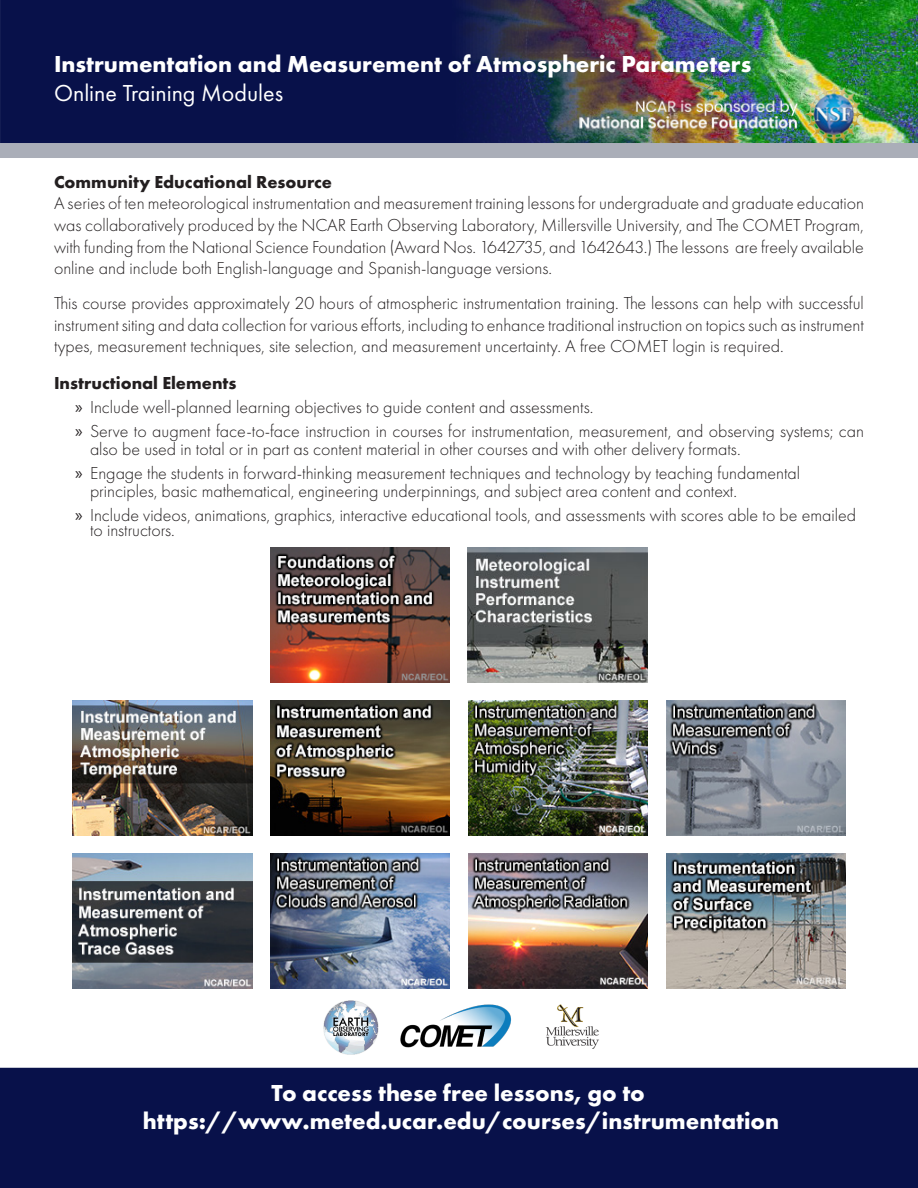
<style>
.page{position:relative;width:918px;height:1188px;background:#fff}
.page>*{position:absolute;margin:0;border:0;box-sizing:border-box;transform-origin:0 0}
.t1{font:700 24px/28.8px "Futura PT";color:#fff}
.t2{font:300 18px/21.6px "Futura PT";color:#231f20}
.t3{font:700 18px "Futura PT";color:#231f20}
.s1{font-weight:400}
.s2{font-family:"Myriad Pro";font-weight:400}
</style>
<div class="page">
<div style="left:0;top:1068px;width:918px;height:120px;background:#08114a"></div>
<img style="left:893px;top:0;width:25px;height:143px">
<img style="left:0;top:0;width:893px;height:143px">
<img style="left:324px;top:1001px;width:54px;height:54px">
<img style="left:400px;top:1004px;width:111px;height:44px">
<img style="left:546px;top:1004px;width:53px;height:45px">
<div style="left:0;top:143px;width:918px;height:15px;background:#aaaeb8"></div>
<img style="left:569px;top:84px;width:303px;height:60px">
<img style="left:270px;top:547px;width:180px;height:135px">
<img style="left:72px;top:700px;width:180px;height:136px">
<img style="left:467px;top:547px;width:180px;height:135px">
<img style="left:270px;top:700px;width:180px;height:136px">
<img style="left:72px;top:854px;width:180px;height:134px">
<img style="left:468px;top:700px;width:180px;height:136px">
<img style="left:666px;top:700px;width:180px;height:136px">
<img style="left:468px;top:854px;width:180px;height:134px">
<img style="left:270px;top:854px;width:180px;height:134px">
<img style="left:666px;top:854px;width:180px;height:134px">
<p class="t1" style="left:54px;top:49px;width:699px">Instrumentation and Measurement of Atmospheric Parameters<br><span class="s1">Online Training Modules</span></p>
<p class="t3" style="left:54px;top:170px;width:280px">Community Educational Resource</p>
<p class="t2" style="left:54px;top:193px;width:812px;text-align:justify">A series of ten meteorological instrumentation and measurement training lessons for undergraduate and graduate education was collaboratively produced by the NCAR Earth Observing Laboratory, Millersville University, and The COMET Program, with funding from the National Science Foundation (Award Nos. 1642735, and 1642643.) The lessons are freely available online and include both English-language and Spanish-language versions.</p>
<p class="t2" style="left:54px;top:293px;width:811px;text-align:justify">This course provides approximately 20 hours of atmospheric instrumentation training. The lessons can help with successful instrument siting and data collection for various efforts, including to enhance traditional instruction on topics such as instrument types, measurement techniques, site selection, and measurement uncertainty. A free COMET login is required.</p>
<p class="t3" style="left:54px;top:371px;width:184px">Instructional Elements</p>
<p class="t2" style="left:75px;top:396px;width:520px"><span class="s2">»</span> Include well-planned learning objectives to guide content and assessments.</p>
<p class="t2" style="left:90px;top:422px;width:775px;line-height:18px;text-indent:-15px"><span class="s2">»</span> Serve to augment face-to-face instruction in courses for instrumentation, measurement, and observing systems; can also be used in total or in part as content material in other courses and with other delivery formats.</p>
<p class="t2" style="left:90px;top:464px;width:712px;line-height:18px;text-indent:-15px"><span class="s2">»</span> Engage the students in forward-thinking measurement techniques and technology by teaching fundamental principles, basic mathematical, engineering underpinnings, and subject area content and context.</p>
<p class="t2" style="left:90px;top:508px;width:768px;line-height:15px;text-indent:-15px"><span class="s2">»</span> Include videos, animations, graphics, interactive educational tools, and assessments with scores able to be emailed to instructors.</p>
<p class="t1" style="left:272px;top:1078px;width:375px">To access these free lessons, go to</p>
<p class="t1" style="left:143px;top:1106px;width:638px">https://www.meted.ucar.edu/courses/instrumentation</p>
</div>
